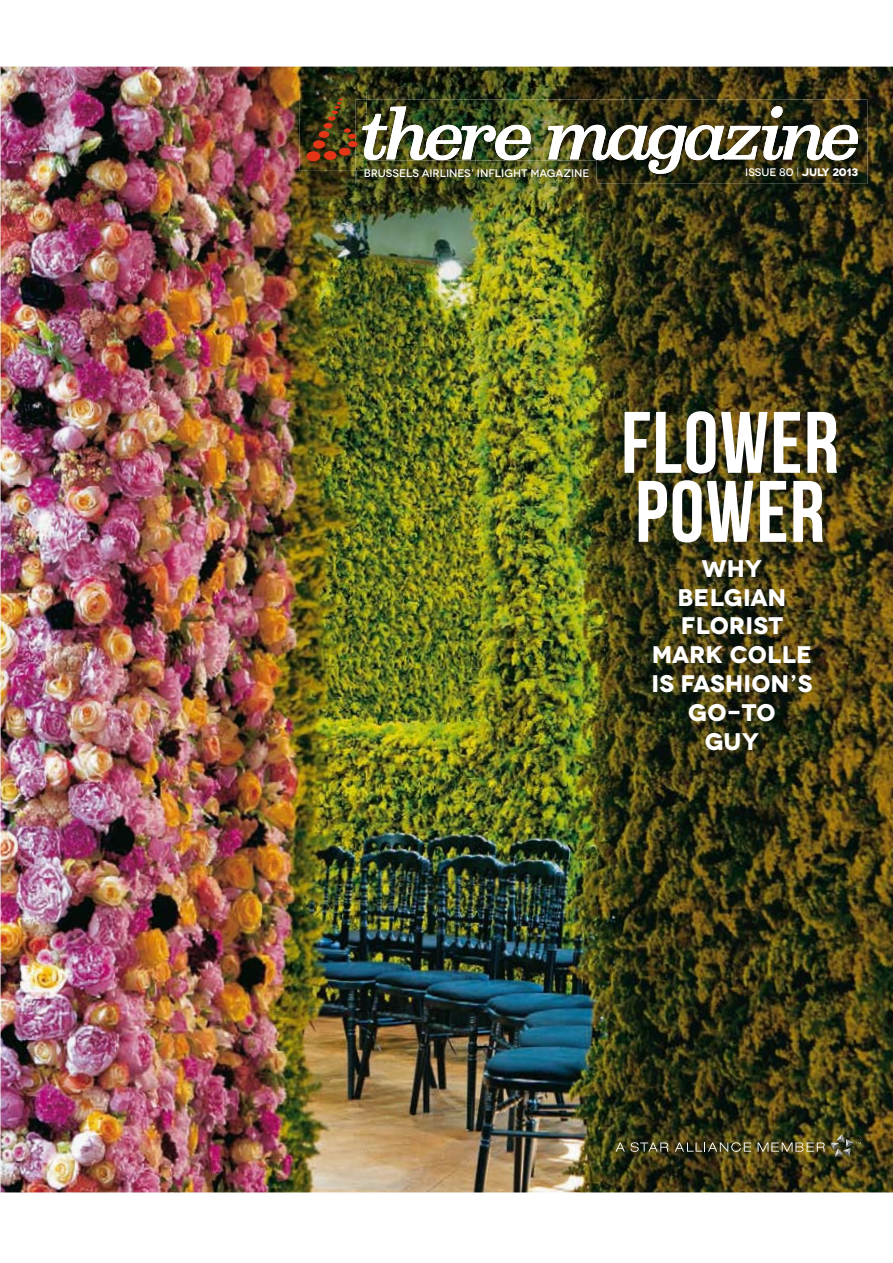
<style>
.page{position:relative;width:893px;height:1263px;background:#fff}
.page>*{position:absolute;margin:0;border:0;box-sizing:border-box;transform-origin:0 0}
.t1{font:87px/69px "Bebas Neue";letter-spacing:.02em;color:#fff}
.t2{font:700 24px/28.8px "Novecentowide";letter-spacing:.005em;color:#fff;text-align:center}
.t3{font:500 10.95px "Novecentowide";color:#fff}
.t4{font:700 10.95px "Novecentowide";letter-spacing:-.02em;color:#fff}
.s1{font-weight:500}
.s2{font-weight:400}
</style>
<div class="page">
<img style="left:1px;top:67px;width:892px;height:1125px">
<svg style="left:675px;top:1142px;width:76px;height:10px"></svg>
<svg style="left:616px;top:1142px;width:52px;height:10px"></svg>
<img style="left:758px;top:1134px;width:103px;height:22px">
<img style="left:367px;top:99px;width:500px;height:85px">
<img style="left:300px;top:92px;width:67px;height:79px">
<img style="left:355px;top:99px;width:12px;height:72px">
<div style="left:306px;top:151px;width:14px;height:10px;background:#e53517;border-radius:50%"></div>
<div style="left:313px;top:140px;width:12px;height:9px;background:#e53517;border-radius:50%"></div>
<div style="left:319px;top:131px;width:10px;height:7px;background:#e53517;border-radius:50%"></div>
<div style="left:324px;top:123px;width:9px;height:5px;background:#e53517;border-radius:50%"></div>
<div style="left:324px;top:151px;width:13px;height:9px;background:#e53517;border-radius:50%"></div>
<div style="left:339px;top:148px;width:11px;height:8px;background:#e53517;border-radius:50%"></div>
<div style="left:348px;top:141px;width:10px;height:6px;background:#e53517;border-radius:50%"></div>
<svg style="left:344px;top:128px;width:7px;height:5px"></svg>
<svg style="left:328px;top:99px;width:15px;height:22px"></svg>
<div style="left:348px;top:134px;width:8px;height:5px;background:#e53517;border-radius:50%"></div>
<img style="left:357px;top:174px;width:239px;height:11px">
<img style="left:357px;top:106px;width:501px;height:68px">
<p class="t3" style="left:364px;top:166px;width:227px">BRUSSELS AIRLINES’ INFLIGHT MAGAZINE</p>
<p class="t4" style="left:745px;top:166px;width:114px"><span class="s1">ISSUE 80</span> <span class="s2">|</span> JULY 2013</p>
<h1 class="t1" style="left:621px;top:408px;width:219px">FLOWER<br>POWER</h1>
<p class="t2" style="left:651px;top:554px;width:163px">WHY<br>BELGIAN<br>FLORIST<br>MARK COLLE<br>IS FASHION’S<br>GO-TO<br>GUY</p>
</div>
